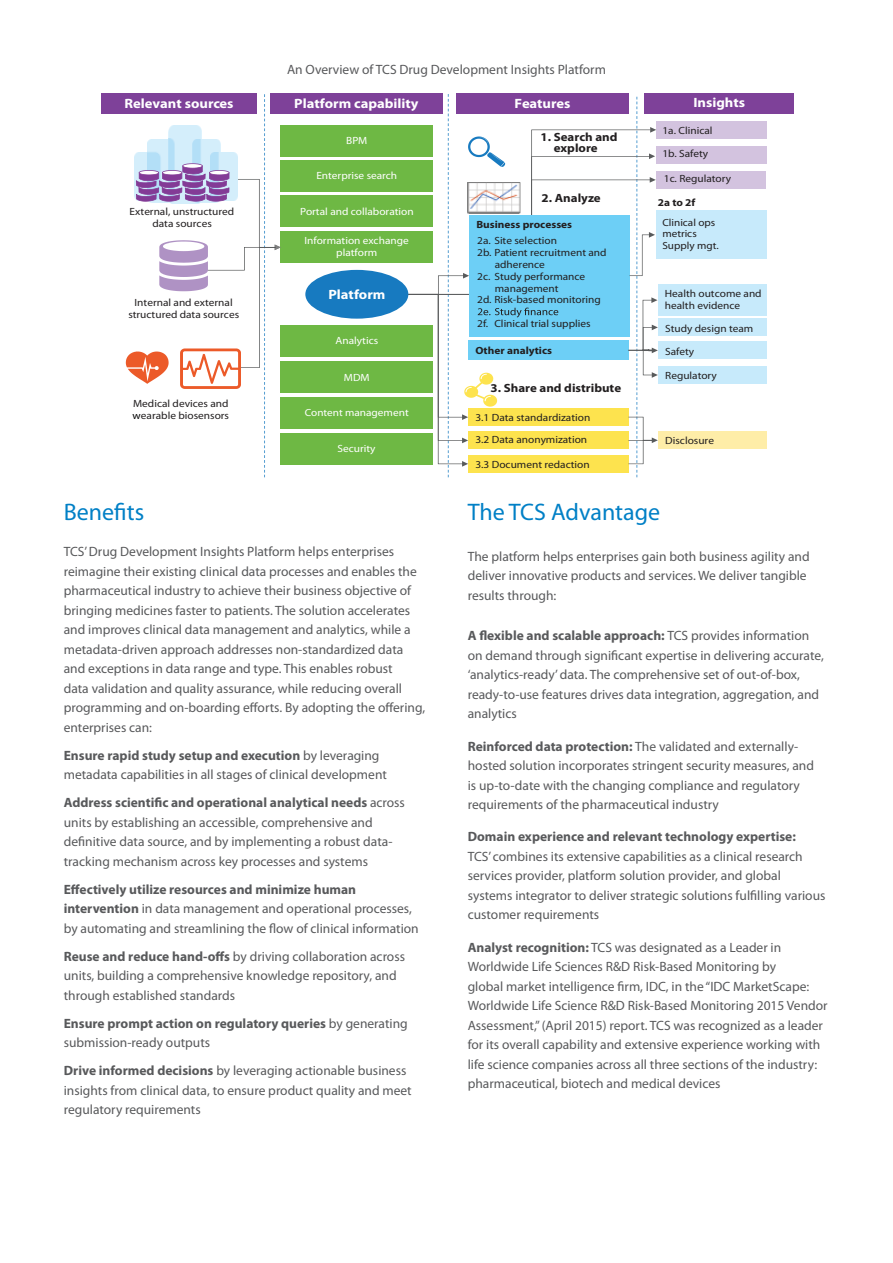
<style>
.page{position:relative;width:893px;height:1263px;background:#fff}
.page>*{position:absolute;margin:0;border:0;box-sizing:border-box;transform-origin:0 0}
.t1{font:24px "Myriad Pro";color:#0080c6}
.t2{font:13.5px/19.5px "Myriad Pro";color:#58595b}
.t3{font:700 13.5px/19.5px "Myriad Pro";color:#58595b}
.t4{font:700 13.5px "Myriad Pro";color:#fff;scale:1.08 1}
.t5{font:700 12px/10.8px "Myriad Pro";color:#221f20;text-align:center;scale:1.08 1}
.t6{font:10.5px/11.9px "Myriad Pro";color:#221f20;scale:1.08 1}
.t7{font:10.5px/11.9px "Myriad Pro";color:#fff;text-align:center;scale:1.08 1}
.t8{font:700 10.5px "Myriad Pro";color:#221f20;scale:1.08 1}
.t9{font:10.35px/11.7px "Myriad Pro";color:#221f20;scale:1.08 1}
.s1{font-size:10.35px}
.s2{font-size:10.35px;color:#000101}
.s3{font-weight:700}
.s4{font-weight:400}
</style>
<div class="page">
<div style="left:102px;top:93px;width:155px;height:21px;background:#7e4199"></div>
<div style="left:456px;top:93px;width:173px;height:21px;background:#7e4199"></div>
<div style="left:270px;top:93px;width:173px;height:21px;background:#7e4199"></div>
<div style="left:645px;top:93px;width:149px;height:21px;background:#7e4199"></div>
<div style="left:281px;top:125px;width:152px;height:31px;background:#6eb844"></div>
<div style="left:281px;top:160px;width:152px;height:32px;background:#6eb844"></div>
<div style="left:281px;top:195px;width:152px;height:32px;background:#6eb844"></div>
<div style="left:281px;top:232px;width:152px;height:31px;background:#6eb844"></div>
<div style="left:281px;top:326px;width:152px;height:31px;background:#6eb844"></div>
<div style="left:281px;top:362px;width:152px;height:31px;background:#6eb844"></div>
<div style="left:281px;top:397px;width:152px;height:32px;background:#6eb844"></div>
<div style="left:281px;top:433px;width:152px;height:32px;background:#6eb844"></div>
<div style="left:656px;top:121px;width:110px;height:18px;background:#d3c3df"></div>
<div style="left:656px;top:146px;width:110px;height:17px;background:#d3c3df"></div>
<div style="left:656px;top:171px;width:110px;height:18px;background:#d3c3df"></div>
<div style="left:656px;top:211px;width:110px;height:48px;background:#c7eafb"></div>
<div style="left:658px;top:284px;width:108px;height:32px;background:#c7eafb"></div>
<div style="left:658px;top:319px;width:108px;height:17px;background:#c7eafb"></div>
<div style="left:658px;top:342px;width:108px;height:17px;background:#c7eafb"></div>
<div style="left:658px;top:366px;width:108px;height:18px;background:#c7eafb"></div>
<div style="left:658px;top:432px;width:108px;height:17px;background:#feeda8"></div>
<svg style="left:407px;top:94px;width:251px;height:383px"></svg>
<div style="left:305px;top:270px;width:103px;height:49px;background:#177ac0;border-radius:50%"></div>
<svg style="left:468px;top:183px;width:52px;height:30px"></svg>
<img style="left:468px;top:183px;width:51px;height:29px">
<svg style="left:126px;top:94px;width:155px;height:383px"></svg>
<p class="t2" style="left:287px;top:60px;width:320px">An Overview of TCS Drug Development Insights Platform</p>
<p class="t4" style="left:124px;top:96px;width:103px">Relevant sources</p>
<p class="t4" style="left:514px;top:96px;width:53px">Features</p>
<p class="t4" style="left:693px;top:95px;width:49px">Insights</p>
<p class="t7" style="left:346px;top:135px;width:21px">BPM</p>
<p class="t7" style="left:316px;top:169px;width:76px">Enterprise search</p>
<p class="t7" style="left:300px;top:206px;width:107px">Portal and collaboration</p>
<p class="t7" style="left:304px;top:235px;width:98px">Information exchange platform</p>
<p class="t4" style="left:294px;top:96px;width:117px">Platform capability</p>
<p class="t6" style="left:662px;top:124px;width:48px">1a. Clinical</p>
<p class="t6" style="left:662px;top:148px;width:44px">1b. Safety</p>
<p class="t6" style="left:664px;top:173px;width:64px">1c. Regulatory</p>
<p class="t5" style="left:541px;top:132px;width:73px">1. Search and explore</p>
<p class="t5" style="left:542px;top:193px;width:56px">2. Analyze</p>
<p class="t8" style="left:476px;top:219px;width:90px">Business processes</p>
<p class="t8" style="left:658px;top:197px;width:36px">2a to 2f</p>
<p class="t6" style="left:130px;top:206px;width:98px;text-align:center">External, unstructured data sources</p>
<p class="t9" style="left:662px;top:217px;width:54px">Clinical ops metrics<br>Supply mgt.</p>
<p class="t6" style="left:477px;top:235px;width:75px">2a. Site selection</p>
<p class="t6" style="left:477px;top:247px;width:121px">2b. Patient recruitment and</p>
<p class="t6" style="left:495px;top:259px;width:48px">adherence</p>
<p class="t6" style="left:477px;top:270px;width:102px">2c. Study performance</p>
<p class="t6" style="left:495px;top:282px;width:61px">management</p>
<p class="t6" style="left:477px;top:294px;width:116px">2d. Risk-based monitoring</p>
<p class="t6" style="left:477px;top:318px;width:106px">2f. Clinical trial supplies</p>
<p class="t4" style="left:328px;top:287px;width:54px">Platform</p>
<p class="t6" style="left:665px;top:288px;width:91px">Health outcome and health evidence</p>
<p class="t6" style="left:665px;top:317px;width:83px;line-height:23px">Study design team<br>Safety</p>
<p class="t6" style="left:665px;top:370px;width:49px">Regulatory</p>
<p class="t6" style="left:128px;top:296px;width:104px;text-align:center">Internal and external structured data sources</p>
<p class="t7" style="left:336px;top:335px;width:41px">Analytics</p>
<p class="t7" style="left:344px;top:372px;width:25px">MDM</p>
<p class="t7" style="left:305px;top:406px;width:98px"><span class="s1">Content m</span> anagement</p>
<p class="t7" style="left:337px;top:442px;width:37px">Security</p>
<p class="t8" style="left:475px;top:344px;width:72px">Other analytics</p>
<p class="t5" style="left:491px;top:383px;width:122px">3. Share and distribute</p>
<p class="t6" style="left:133px;top:397px;width:91px">Medical devices and <span class="s2">w</span>earable biosensors</p>
<p class="t6" style="left:475px;top:406px;width:108px;line-height:22px">3.1 Data standardization<br>3.2 Data anonymization</p>
<p class="t6" style="left:475px;top:458px;width:107px">3.3 Document redaction</p>
<p class="t6" style="left:665px;top:435px;width:47px">Disclosure</p>
<h1 class="t1" style="left:64px;top:499px;width:82px">Benefits</h1>
<p class="t2" style="left:64px;top:542px;width:363px">TCS’ Drug Development Insights Platform helps enterprises reimagine their existing clinical data processes and enables the pharmaceutical industry to achieve their business objective of bringing medicines faster to patients. The solution accelerates and improves clinical data management and analytics, while a metadata-driven approach addresses non-standardized data and exceptions in data range and type. This enables robust<br>data validation and quality assurance, while reducing overall programming and on-boarding efforts. By adopting the offering, enterprises can:</p>
<p class="t2" style="left:64px;top:746px;width:325px"><span class="s3">Ensure rapid study setup and execution</span> by leveraging metadata capabilities in all stages of clinical development</p>
<p class="t2" style="left:64px;top:793px;width:343px"><span class="s3">Address scientific and operational analytical needs</span> across units by establishing an accessible, comprehensive and definitive data source, and by implementing a robust data&shy;tracking mechanism across key processes and systems</p>
<p class="t2" style="left:64px;top:880px;width:356px"><span class="s3">Effectively utilize resources and minimize human intervention</span> in data management and operational processes, by automating and streamlining the flow of clinical information</p>
<p class="t2" style="left:64px;top:947px;width:343px"><span class="s3">Reuse and reduce hand-offs</span> by driving collaboration across units, building a comprehensive knowledge repository, and through established standards</p>
<p class="t3" style="left:64px;top:1014px;width:345px">Ensure prompt action on regulatory queries <span class="s4">by generating submission-ready outputs</span></p>
<p class="t2" style="left:64px;top:1061px;width:349px"><span class="s3">Drive informed decisions</span> by leveraging actionable business insights from clinical data, to ensure product quality and meet regulatory requirements</p>
<h1 class="t1" style="left:468px;top:499px;width:194px">The TCS Advantage</h1>
<p class="t2" style="left:468px;top:546px;width:343px">The platform helps enterprises gain both business agility and deliver innovative products and services. We deliver tangible results through:</p>
<p class="t2" style="left:468px;top:626px;width:358px"><span class="s3">A flexible and scalable approach:</span> TCS provides information on demand through significant expertise in delivering accurate, ‘analytics-ready’ data. The comprehensive set of out-of-box, ready-to-use features drives data integration, aggregation, and analytics</p>
<p class="t2" style="left:468px;top:736px;width:348px"><span class="s3">Reinforced data protection:</span> The validated and externally&shy;hosted solution incorporates stringent security measures, and is up-to-date with the changing compliance and regulatory requirements of the pharmaceutical industry</p>
<p class="t3" style="left:468px;top:827px;width:330px">Domain experience and relevant technology expertise:</p>
<p class="t2" style="left:468px;top:847px;width:359px">TCS’ combines its extensive capabilities as a clinical research services provider, platform solution provider, and global systems integrator to deliver strategic solutions fulfilling various customer requirements</p>
<p class="t2" style="left:468px;top:937px;width:361px"><span class="s3">Analyst recognition:</span> TCS was designated as a Leader in Worldwide Life Sciences R&amp;D Risk-Based Monitoring by<br>global market intelligence firm, IDC, in the “IDC MarketScape:<br>Worldwide Life Science R&amp;D Risk-Based Monitoring 2015 Vendor Assessment,” (April 2015) report. TCS was recognized as a leader for its overall capability and extensive experience working with life science companies across all three sections of the industry: pharmaceutical, biotech and medical devices</p>
</div>
